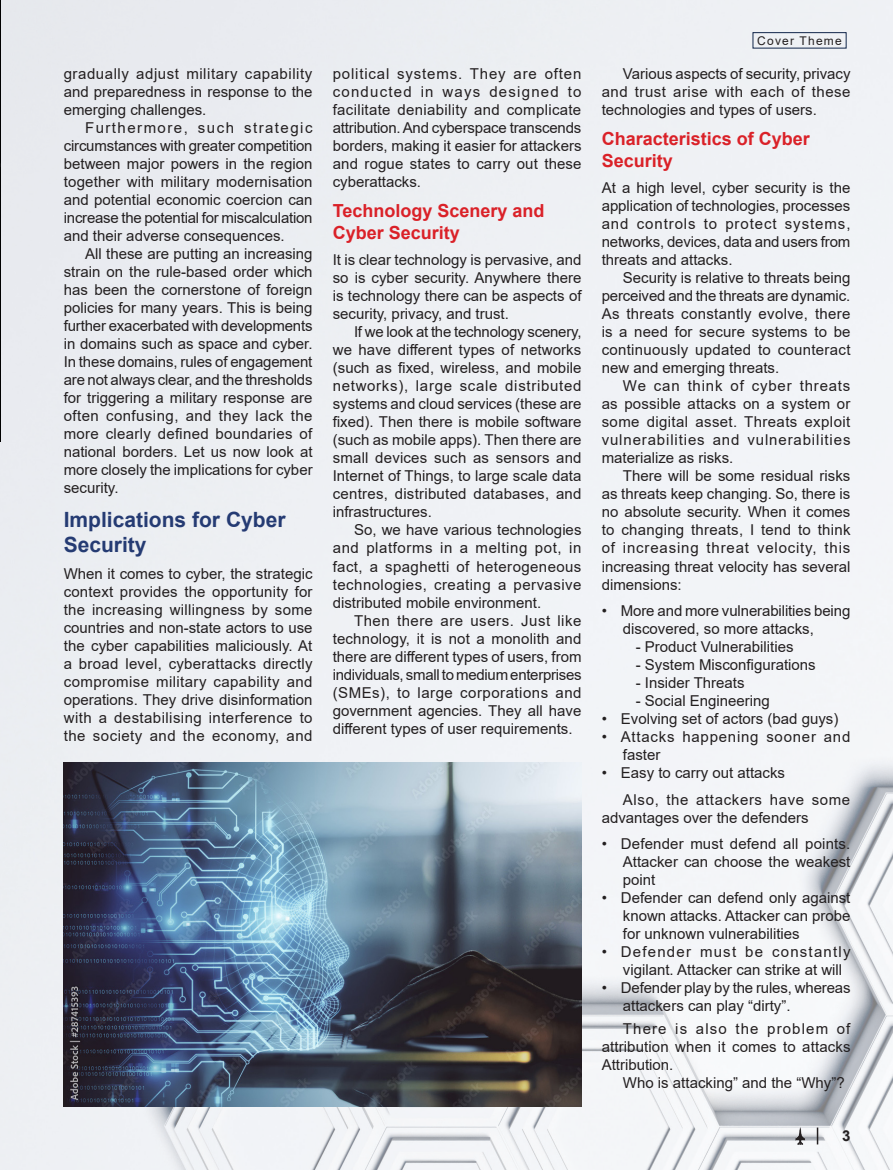
<style>
.page{position:relative;width:893px;height:1170px;background:#fff}
.page>*{position:absolute;margin:0;border:0;box-sizing:border-box;transform-origin:0 0}
.Body_text{font:700 21px/25.2px "Arial";color:#253b73}
.Body_text-2{font:700 18px/21.6px "Arial";color:#da2128}
.Body_text-3{font:15px/18px "Arial";color:#231f20;text-align:justify}
.Body_text-4{font:15px/18px "Arial";letter-spacing:.05em;color:#231f20}
.t1{font:700 15px "Arial";color:#231f20}
.t2{font:12px "Arial";letter-spacing:.1em;color:#231f20}
</style>
<div class="page">
<div style="left:0;top:0;width:893px;height:1169px;background:#eff1f4"></div>
<img style="left:0;top:0;width:1px;height:442px">
<svg style="left:817px;top:1127px;width:1px;height:17px"></svg>
<img style="left:794px;top:1127px;width:12px;height:16px">
<div style="left:753px;top:32px;width:93px;height:16px;border:1px solid #102549"></div>
<img style="left:64px;top:762px;width:517px;height:344px">
<p class="Body_text-3" style="left:64px;top:65px;width:250px">gradually adjust military capability and preparedness in response to the emerging challenges.</p>
<p class="Body_text-3" style="left:64px;top:119px;width:250px;text-indent:21px">Furthermore, such strategic circumstances with greater competition between major powers in the region together with military modernisation and potential economic coercion can increase the potential for miscalculation and their adverse consequences.</p>
<p class="Body_text-3" style="left:64px;top:245px;width:250px;text-indent:21px">All these are putting an increasing strain on the rule-based order which has been the cornerstone of foreign policies for many years. This is being further exacerbated with developments in domains such as space and cyber.<br>In these domains, rules of engagement are not always clear, and the thresholds for triggering a military response are often confusing, and they lack the more clearly defined boundaries of national borders. Let us now look at more closely the implications for cyber security.</p>
<p class="Body_text" style="left:64px;top:507px;width:223px">Implications for Cyber<br>Security</p>
<p class="Body_text-3" style="left:64px;top:564px;width:250px">When it comes to cyber, the strategic context provides the opportunity for the increasing willingness by some countries and non-state actors to use the cyber capabilities maliciously. At a broad level, cyberattacks directly compromise military capability and operations. They drive disinformation with a destabilising interference to the society and the economy, and</p>
<p class="Body_text-3" style="left:333px;top:65px;width:250px">political systems. They are often conducted in ways designed to facilitate deniability and complicate attribution. And cyberspace transcends borders, making it easier for attackers and rogue states to carry out these cyberattacks.</p>
<p class="Body_text-2" style="left:333px;top:200px;width:213px">Technology Scenery and<br>Cyber Security</p>
<p class="Body_text-3" style="left:333px;top:251px;width:250px">It is clear technology is pervasive, and so is cyber security. Anywhere there is technology there can be aspects of security, privacy, and trust.</p>
<p class="Body_text-3" style="left:333px;top:323px;width:250px;text-indent:21px">If we look at the technology scenery, we have different types of networks (such as fixed, wireless, and mobile networks), large scale distributed systems and cloud services (these are fixed). Then there is mobile software (such as mobile apps). Then there are small devices such as sensors and Internet of Things, to large scale data centres, distributed databases, and infrastructures.</p>
<p class="Body_text-3" style="left:333px;top:521px;width:250px;text-indent:21px">So, we have various technologies and platforms in a melting pot, in fact, a spaghetti of heterogeneous technologies, creating a pervasive distributed mobile environment.</p>
<p class="Body_text-3" style="left:333px;top:611px;width:250px;text-indent:21px">Then there are users. Just like technology, it is not a monolith and there are different types of users, from individuals, small to medium enterprises (SMEs), to large corporations and government agencies. They all have different types of user requirements.</p>
<p class="t2" style="left:757px;top:32px;width:86px">Cover Theme</p>
<p class="Body_text-3" style="left:602px;top:65px;width:250px;text-indent:21px">Various aspects of security, privacy and trust arise with each of these technologies and types of users.</p>
<p class="Body_text-2" style="left:602px;top:128px;width:210px">Characteristics of Cyber<br>Security</p>
<p class="Body_text-3" style="left:602px;top:179px;width:250px">At a high level, cyber security is the application of technologies, processes and controls to protect systems, networks, devices, data and users from threats and attacks.</p>
<p class="Body_text-3" style="left:602px;top:269px;width:250px;text-indent:21px">Security is relative to threats being perceived and the threats are dynamic.<br>As threats constantly evolve, there is a need for secure systems to be continuously updated to counteract new and emerging threats.</p>
<p class="Body_text-3" style="left:602px;top:377px;width:250px;text-indent:21px">We can think of cyber threats as possible attacks on a system or some digital asset. Threats exploit vulnerabilities and vulnerabilities materialize as risks.</p>
<p class="Body_text-3" style="left:602px;top:467px;width:250px;text-indent:21px">There will be some residual risks as threats keep changing. So, there is no absolute security. When it comes to changing threats, I tend to think of increasing threat velocity, this increasing threat velocity has several dimensions:</p>
<p class="Body_text-3" style="left:623px;top:601px;width:229px;text-indent:-21px">• More and more vulnerabilities being discovered, so more attacks,</p>
<p class="Body_text-3" style="left:636px;top:637px;width:159px">- Product Vulnerabilities</p>
<p class="Body_text-3" style="left:636px;top:655px;width:182px">- System Misconfigurations</p>
<p class="Body_text-3" style="left:636px;top:673px;width:110px">- Insider Threats</p>
<p class="Body_text-3" style="left:636px;top:691px;width:136px">- Social Engineering</p>
<p class="Body_text-3" style="left:602px;top:709px;width:238px">• Evolving set of actors (bad guys)</p>
<p class="Body_text-4" style="left:623px;top:727px;width:229px;text-indent:-21px">• Attacks happening sooner and faster</p>
<p class="Body_text-3" style="left:602px;top:763px;width:185px">• Easy to carry out attacks</p>
<p class="Body_text-3" style="left:602px;top:790px;width:250px;text-indent:21px">Also, the attackers have some advantages over the defenders</p>
<p class="Body_text-3" style="left:623px;top:834px;width:229px;text-indent:-21px">• Defender must defend all points.<br>Attacker can choose the weakest point</p>
<p class="Body_text-3" style="left:623px;top:888px;width:229px;text-indent:-21px">• Defender can defend only against known attacks. Attacker can probe for unknown vulnerabilities</p>
<p class="Body_text-3" style="left:623px;top:942px;width:229px;text-indent:-21px">• Defender must be constantly vigilant. Attacker can strike at will</p>
<p class="Body_text-3" style="left:623px;top:978px;width:229px;text-indent:-21px">• Defender play by the rules, whereas attackers can play “dirty”.</p>
<p class="Body_text-3" style="left:602px;top:1019px;width:250px;text-indent:21px">There is also the problem of attribution when it comes to attacks Attribution.</p>
<p class="Body_text-3" style="left:623px;top:1073px;width:223px">Who is attacking” and the “Why”?</p>
<p class="t1" style="left:842px;top:1125px;width:10px">3</p>
</div>
